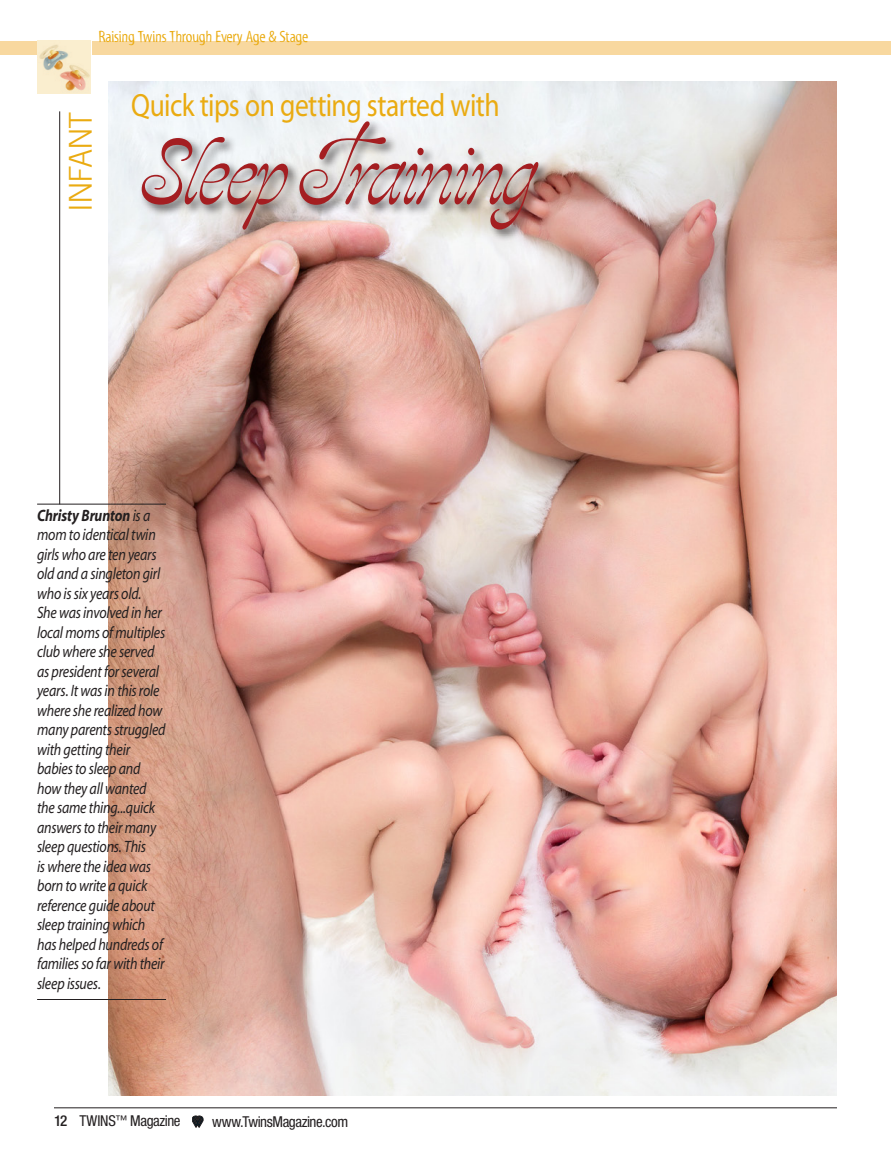
<style>
.page{position:relative;width:891px;height:1161px;background:#fff}
.page>*{position:absolute;margin:0;border:0;box-sizing:border-box;transform-origin:0 0}
.t1{font:94.05px "Aja";letter-spacing:-.025em;color:#a41e21;scale:.85 1}
.t2{font:32.25px "Myriad";letter-spacing:-.02em;color:#eaab11;scale:.85 1}
.t3{font:300 31.5px "Trade Gothic";color:#eaab11}
.t4{font:italic 16.5px/19.5px "Myriad";letter-spacing:-.015em;color:#231f20;scale:.85 1}
.t5{font:16.5px "Myriad Tilt";letter-spacing:-.02em;color:#eaab11}
.t6{font:condensed 15px "Helvetica Neue";letter-spacing:-.03em;color:#231f20}
.s1{font-weight:700}
.s2{font-weight:500}
.s3{font-size:12px}
</style>
<div class="page">
<hr style="left:54px;top:1107px;width:783px;height:1px;background:#231f20">
<svg style="left:192px;top:1116px;width:11px;height:11px"></svg>
<div style="left:0;top:41px;width:891px;height:13px;background:#f8d89f"></div>
<svg style="left:37px;top:40px;width:54px;height:54px;background:#eedbba"></svg>
<img style="left:108px;top:81px;width:729px;height:1015px">
<hr style="left:37px;top:504px;width:129px;height:1px;background:#231f20">
<hr style="left:37px;top:999px;width:129px;height:1px;background:#231f20">
<hr style="left:59px;top:111px;width:1px;height:393px;background:#231f20">
<div style="left:139px;top:118px;width:412px;height:124px;background:#231f20;opacity:.75"></div>
<p class="t5" style="left:99px;top:28px;width:211px">Raising Twins Through Every Age &amp; Stage</p>
<h3 class="t3" style="left:62px;top:212px;width:102px;rotate:-90deg">IN FANT</h3>
<h2 class="t2" style="left:131px;top:90px;width:435px">Quick tips on getting started with</h2>
<h1 class="t1" style="left:137px;top:120px;width:463px">Sleep Training</h1>
<p class="t4" style="left:37px;top:506px;width:153px"><span class="s1">Christy Brunton</span> is a mom to identical twin girls who are ten years old and a singleton girl who is six years old.<br>She was involved in her local moms of multiples club where she served as president for several years. It was in this role where she realized how many parents struggled with getting their babies to sleep and how they all wanted the same thing...quick answers to their many sleep questions. This<br>is where the idea was born to write a quick reference guide about sleep training which has helped hundreds of families so far with their sleep issues.</p>
<p class="t6" style="left:54px;top:1112px;width:128px"><span class="s2">12</span> TWINS<span class="s3">™</span> Magazine</p>
<p class="t6" style="left:212px;top:1113px;width:138px">www.TwinsMagazine.com</p>
</div>
